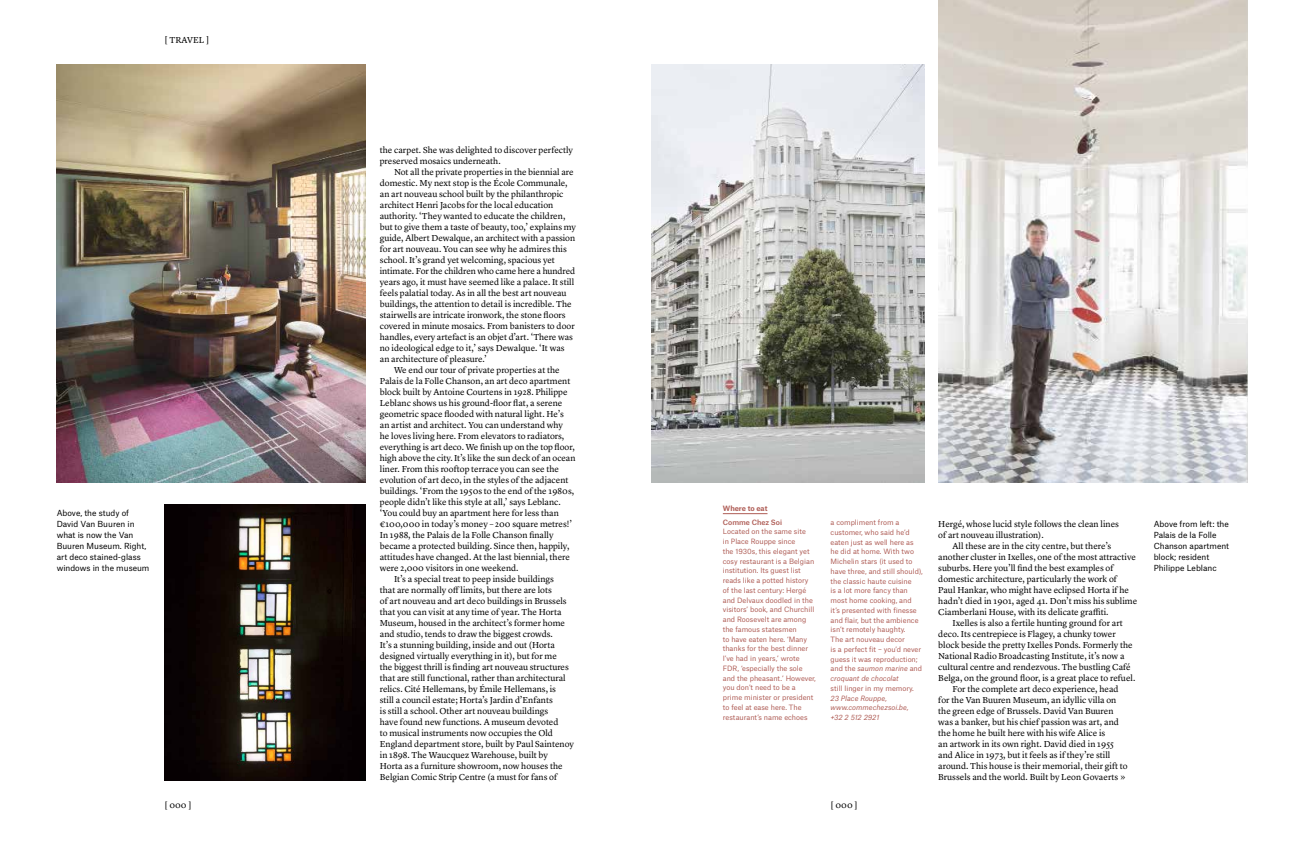
<style>
.page{position:relative;width:1304px;height:851px;background:#fff}
.page>*{position:absolute;margin:0;border:0;box-sizing:border-box;transform-origin:0 0}
.t1{font:9px/11px "Lyon Text";color:#000}
.t2{font:8px/11px "Atlas Grotesk";color:#000}
.t3{font:7px/9.8px "Atlas Grotesk";color:#af5d56}
.t4{font:italic 7px/9.8px "Atlas Grotesk";color:#af5d56}
.t5{font:500 7px "Atlas Grotesk";color:#af5d56}
.t6{font:700 7px "Atlas Grotesk";color:#af5d56}
.s1{font-style:italic}
</style>
<div class="page">
<img style="left:652px;top:65px;width:272px;height:418px">
<hr style="left:723px;top:513px;width:44px;height:1px;background:#af5d56">
<img style="left:938px;top:0;width:309px;height:483px">
<img style="left:57px;top:65px;width:309px;height:418px">
<img style="left:164px;top:505px;width:202px;height:275px">
<p class="t1" style="left:164px;top:33px;width:46px">[ TRAVEL ]</p>
<p class="t2" style="left:57px;top:506px;width:94px">Above, the study of<br>David Van Buuren in what is now the Van<br>Buuren Museum. Right, art deco stained-glass windows in the museum</p>
<p class="t1" style="left:380px;top:143px;width:195px">the carpet. She was delighted to discover perfectly preserved mosaics underneath.</p>
<p class="t1" style="left:394px;top:165px;width:181px">Not all the private properties in the biennial are</p>
<p class="t1" style="left:380px;top:176px;width:189px">domestic. My next stop is the École Communale,</p>
<p class="t1" style="left:380px;top:187px;width:185px">an art nouveau school built by the philanthropic</p>
<p class="t1" style="left:380px;top:198px;width:175px">architect Henri Jacobs for the local education</p>
<p class="t1" style="left:380px;top:209px;width:187px">authority. ‘They wanted to educate the children,</p>
<p class="t1" style="left:380px;top:220px;width:198px">but to give them a taste of beauty, too,’ explains my</p>
<p class="t1" style="left:380px;top:231px;width:197px">guide, Albert Dewalque, an architect with a passion</p>
<p class="t1" style="left:380px;top:242px;width:189px">for art nouveau. You can see why he admires this</p>
<p class="t1" style="left:380px;top:253px;width:176px">school. It’s grand yet welcoming, spacious yet</p>
<p class="t1" style="left:380px;top:264px;width:197px">intimate. For the children who came here a hundred</p>
<p class="t1" style="left:380px;top:275px;width:196px">years ago, it must have seemed like a palace. It still</p>
<p class="t1" style="left:380px;top:286px;width:188px">feels palatial today. As in all the best art nouveau</p>
<p class="t1" style="left:380px;top:297px;width:193px">buildings, the attention to detail is incredible. The</p>
<p class="t1" style="left:380px;top:308px;width:187px">stairwells are intricate ironwork, the stone floors</p>
<p class="t1" style="left:380px;top:319px;width:196px">covered in minute mosaics. From banisters to door</p>
<p class="t1" style="left:380px;top:330px;width:195px">handles, every artefact is an objet d’art. ‘There was</p>
<p class="t1" style="left:380px;top:341px;width:186px">no ideological edge to it,’ says Dewalque. ‘It was</p>
<p class="t1" style="left:380px;top:352px;width:108px">an architecture of pleasure.’</p>
<p class="t1" style="left:394px;top:363px;width:167px">We end our tour of private properties at the</p>
<p class="t1" style="left:380px;top:374px;width:192px">Palais de la Folle Chanson, an art deco apartment</p>
<p class="t1" style="left:380px;top:385px;width:189px">block built by Antoine Courtens in 1928. Philippe</p>
<p class="t1" style="left:380px;top:396px;width:184px">Leblanc shows us his ground-floor flat, a serene</p>
<p class="t1" style="left:380px;top:407px;width:185px">geometric space flooded with natural light. He’s</p>
<p class="t1" style="left:380px;top:418px;width:185px">an artist and architect. You can understand why</p>
<p class="t1" style="left:380px;top:429px;width:186px">he loves living here. From elevators to radiators,</p>
<p class="t1" style="left:380px;top:440px;width:196px">everything is art deco. We finish up on the top floor,</p>
<p class="t1" style="left:380px;top:451px;width:197px">high above the city. It’s like the sun deck of an ocean</p>
<p class="t1" style="left:380px;top:462px;width:181px">liner. From this rooftop terrace you can see the</p>
<p class="t1" style="left:380px;top:473px;width:190px">evolution of art deco, in the styles of the adjacent</p>
<p class="t1" style="left:380px;top:484px;width:196px">buildings. ‘From the 1950s to the end of the 1980s,</p>
<p class="t1" style="left:380px;top:495px;width:182px">people didn’t like this style at all,’ says Leblanc.</p>
<p class="t1" style="left:380px;top:506px;width:181px">‘You could buy an apartment here for less than</p>
<p class="t1" style="left:380px;top:517px;width:194px">€100,000 in today’s money – 200 square metres!’</p>
<p class="t1" style="left:380px;top:528px;width:175px">In 1988, the Palais de la Folle Chanson finally</p>
<p class="t1" style="left:380px;top:539px;width:191px">became a protected building. Since then, happily,</p>
<p class="t1" style="left:380px;top:550px;width:192px">attitudes have changed. At the last biennial, there</p>
<p class="t1" style="left:380px;top:561px;width:140px">were 2,000 visitors in one weekend.</p>
<p class="t1" style="left:394px;top:572px;width:161px">It’s a special treat to peep inside buildings</p>
<p class="t1" style="left:380px;top:583px;width:173px">that are normally off limits, but there are lots</p>
<p class="t1" style="left:380px;top:594px;width:188px">of art nouveau and art deco buildings in Brussels</p>
<p class="t1" style="left:380px;top:605px;width:183px">that you can visit at any time of year. The Horta</p>
<p class="t1" style="left:380px;top:616px;width:187px">Museum, housed in the architect’s former home</p>
<p class="t1" style="left:380px;top:627px;width:175px">and studio, tends to draw the biggest crowds.</p>
<p class="t1" style="left:380px;top:638px;width:177px">It’s a stunning building, inside and out (Horta</p>
<p class="t1" style="left:380px;top:649px;width:179px">designed virtually everything in it), but for me</p>
<p class="t1" style="left:380px;top:660px;width:190px">the biggest thrill is finding art nouveau structures</p>
<p class="t1" style="left:380px;top:671px;width:187px">that are still functional, rather than architectural</p>
<p class="t1" style="left:380px;top:682px;width:178px">relics. Cité Hellemans, by Émile Hellemans, is</p>
<p class="t1" style="left:380px;top:693px;width:174px">still a council estate; Horta’s Jardin d’Enfants</p>
<p class="t1" style="left:380px;top:704px;width:170px">is still a school. Other art nouveau buildings</p>
<p class="t1" style="left:380px;top:715px;width:180px">have found new functions. A museum devoted</p>
<p class="t1" style="left:380px;top:726px;width:175px">to musical instruments now occupies the Old</p>
<p class="t1" style="left:380px;top:737px;width:196px">England department store, built by Paul Saintenoy</p>
<p class="t1" style="left:380px;top:748px;width:170px">in 1898. The Waucquez Warehouse, built by</p>
<p class="t1" style="left:380px;top:759px;width:184px">Horta as a furniture showroom, now houses the</p>
<p class="t1" style="left:380px;top:770px;width:179px">Belgian Comic Strip Centre (a must for fans of</p>
<p class="t6" style="left:723px;top:502px;width:46px">Where to eat</p>
<p class="t5" style="left:723px;top:516px;width:61px">Comme Chez Soi</p>
<p class="t3" style="left:723px;top:526px;width:94px">Located on the same site<br>in Place Rouppe since<br>the 1930s, this elegant yet cosy restaurant is a Belgian institution. Its guest list reads like a potted history of the last century: Hergé and Delvaux doodled in the visitors’ book, and Churchill and Roosevelt are among the famous statesmen<br>to have eaten here. ‘Many thanks for the best dinner<br>I’ve had in years,’ wrote<br>FDR, ‘especially the sole and the pheasant.’ However, you don’t need to be a prime minister or president to feel at ease here. The restaurant’s name echoes</p>
<p class="t3" style="left:831px;top:516px;width:94px">a compliment from a customer, who said he’d eaten just as well here as he did at home. With two<br>Michelin stars (it used to have three, and still should), the classic haute cuisine<br>is a lot more fancy than most home cooking, and<br>it’s presented with finesse and flair, but the ambience isn’t remotely haughty.<br>The art nouveau decor<br>is a perfect fit – you’d never guess it was reproduction; and the <span class="s1">saumon marine</span> and <span class="s1">croquant de chocolat</span></p>
<p class="t3" style="left:831px;top:682px;width:85px">still linger in my memory.</p>
<p class="t4" style="left:831px;top:692px;width:80px">23 Place Rouppe, www.commechezsoi.be, +32 2 512 2921</p>
<p class="t1" style="left:164px;top:799px;width:29px">[ 000 ]</p>
<p class="t1" style="left:831px;top:799px;width:29px">[ 000 ]</p>
<p class="t1" style="left:938px;top:517px;width:182px">Hergé, whose lucid style follows the clean lines of art nouveau illustration).</p>
<p class="t1" style="left:952px;top:539px;width:160px">All these are in the city centre, but there’s</p>
<p class="t1" style="left:938px;top:550px;width:199px">another cluster in Ixelles, one of the most attractive</p>
<p class="t1" style="left:938px;top:561px;width:177px">suburbs. Here you’ll find the best examples of</p>
<p class="t1" style="left:938px;top:572px;width:180px">domestic architecture, particularly the work of</p>
<p class="t1" style="left:938px;top:583px;width:192px">Paul Hankar, who might have eclipsed Horta if he</p>
<p class="t1" style="left:938px;top:594px;width:200px">hadn’t died in 1901, aged 41. Don’t miss his sublime</p>
<p class="t1" style="left:938px;top:605px;width:172px">Ciamberlani House, with its delicate graffiti.</p>
<p class="t1" style="left:952px;top:616px;width:172px">Ixelles is also a fertile hunting ground for art</p>
<p class="t1" style="left:938px;top:627px;width:179px">deco. Its centrepiece is Flagey, a chunky tower</p>
<p class="t1" style="left:938px;top:638px;width:196px">block beside the pretty Ixelles Ponds. Formerly the</p>
<p class="t1" style="left:938px;top:649px;width:188px">National Radio Broadcasting Institute, it’s now a</p>
<p class="t1" style="left:938px;top:660px;width:194px">cultural centre and rendezvous. The bustling Café</p>
<p class="t1" style="left:938px;top:671px;width:199px">Belga, on the ground floor, is a great place to refuel.</p>
<p class="t1" style="left:952px;top:682px;width:168px">For the complete art deco experience, head</p>
<p class="t1" style="left:938px;top:693px;width:180px">for the Van Buuren Museum, an idyllic villa on</p>
<p class="t1" style="left:938px;top:704px;width:177px">the green edge of Brussels. David Van Buuren</p>
<p class="t1" style="left:938px;top:715px;width:182px">was a banker, but his chief passion was art, and</p>
<p class="t1" style="left:938px;top:726px;width:169px">the home he built here with his wife Alice is</p>
<p class="t1" style="left:938px;top:737px;width:177px">an artwork in its own right. David died in 1955</p>
<p class="t1" style="left:938px;top:748px;width:174px">and Alice in 1973, but it feels as if they’re still</p>
<p class="t1" style="left:938px;top:759px;width:191px">around. This house is their memorial, their gift to</p>
<p class="t1" style="left:938px;top:770px;width:189px">Brussels and the world. Built by Leon Govaerts »</p>
<p class="t2" style="left:1154px;top:517px;width:77px">Above from left: the<br>Palais de la Folle<br>Chanson apartment block; resident<br>Philippe Leblanc</p>
</div>
